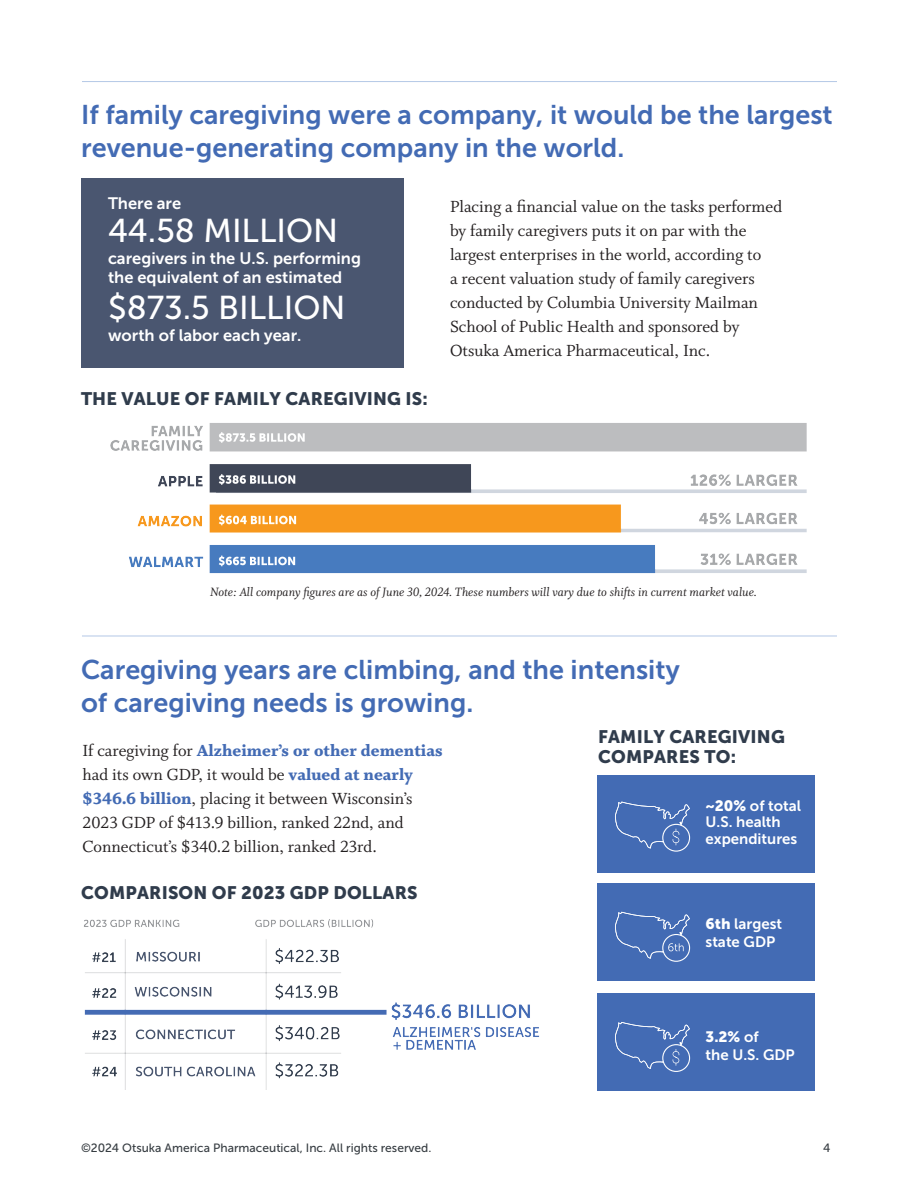
<style>
.page{position:relative;width:918px;height:1188px;background:#fff}
.page>*{position:absolute;margin:0;border:0;box-sizing:border-box;transform-origin:0 0}
.t1{font:33px "Museo Sans 500";color:#fff}
.t2{font:27px/33px "Museo Sans 700";color:#436bb4}
.t3{font:18px/24px "Whitman";color:#231f20}
.t4{font:18px/19.5px "Museo Sans 900";letter-spacing:.01em;color:#303c4c}
.t5{font:16.5px/18.6px "Museo Sans 700";color:#fff}
.t6{font:15px/16.5px "Museo Sans 700";color:#fff}
.t7{font:15px "Museo Sans 900";color:#fff}
.t8{font:italic 13.5px "Whitman";color:#231f20}
.t9{font:12px "Museo Sans 500";color:#373d42}
.s1{font-weight:900;color:#436bb4}
.s2{font-family:"Museo Sans 900"}
.s3{font-family:"Museo Sans 700"}
</style>
<div class="page">
<hr style="left:82px;top:81px;width:755px;height:1px;background:#b4c8e6">
<hr style="left:82px;top:636px;width:755px;height:1px;background:#b4c8e6">
<div style="left:81px;top:178px;width:323px;height:190px;background:#4a5670"></div>
<div style="left:597px;top:775px;width:218px;height:97px;background:#436bb4"></div>
<div style="left:597px;top:884px;width:218px;height:97px;background:#436bb4"></div>
<div style="left:597px;top:994px;width:218px;height:97px;background:#436bb4"></div>
<svg style="left:615px;top:802px;width:75px;height:50px"></svg>
<svg style="left:615px;top:1022px;width:75px;height:50px"></svg>
<svg style="left:615px;top:912px;width:75px;height:50px"></svg>
<img style="left:110px;top:423px;width:697px;height:151px">
<img style="left:84px;top:919px;width:456px;height:171px">
<h2 class="t2" style="left:81px;top:98px;width:753px">If family caregiving were a company, it would be the largest revenue-generating company in the world.</h2>
<p class="t5" style="left:108px;top:194px;width:75px">There are</p>
<h1 class="t1" style="left:108px;top:212px;width:232px">44.58 MILLION</h1>
<p class="t5" style="left:108px;top:249px;width:254px">caregivers in the U.S. performing the equivalent of an estimated</p>
<h1 class="t1" style="left:108px;top:289px;width:239px">$873.5 BILLION</h1>
<p class="t5" style="left:108px;top:326px;width:195px">worth of labor each year.</p>
<p class="t4" style="left:81px;top:389px;width:348px">THE VALUE OF FAMILY CAREGIVING IS:</p>
<p class="t3" style="left:450px;top:195px;width:334px">Placing a financial value on the tasks performed by family caregivers puts it on par with the largest enterprises in the world, according to<br>a recent valuation study of family caregivers conducted by Columbia University Mailman School of Public Health and sponsored by Otsuka America Pharmaceutical, Inc.</p>
<p class="t8" style="left:210px;top:585px;width:548px">Note: All company figures are as of June 30, 2024. These numbers will vary due to shifts in current market value.</p>
<h2 class="t2" style="left:81px;top:654px;width:600px">Caregiving years are climbing, and the intensity of caregiving needs is growing.</h2>
<p class="t3" style="left:83px;top:739px;width:362px">If caregiving for <span class="s1">Alzheimer’s or other dementias </span>had its own GDP, it would be <span class="s1">valued at nearly $346.6 billion</span>, placing it between Wisconsin’s 2023 GDP of $413.9 billion, ranked 22nd, and Connecticut’s $340.2 billion, ranked 23rd.</p>
<p class="t4" style="left:598px;top:727px;width:188px">FAMILY CAREGIVING<br>COMPARES TO:</p>
<p class="t6" style="left:706px;top:797px;width:97px"><span class="s2">~20%</span> of total<br>U.S. health expenditures</p>
<p class="t4" style="left:81px;top:883px;width:338px">COMPARISON OF 2023 GDP DOLLARS</p>
<p class="t6" style="left:706px;top:915px;width:78px;line-height:18px"><span class="s2">6th</span> largest state GDP</p>
<p class="t7" style="left:706px;top:1028px;width:55px">3.2% <span class="s3">of</span></p>
<p class="t6" style="left:706px;top:1046px;width:91px">the U.S. GDP</p>
<p class="t9" style="left:81px;top:1141px;width:352px">©2024 Otsuka America Pharmaceutical, Inc. All rights reserved.</p>
<p class="t9" style="left:823px;top:1141px;width:9px">4</p>
</div>
